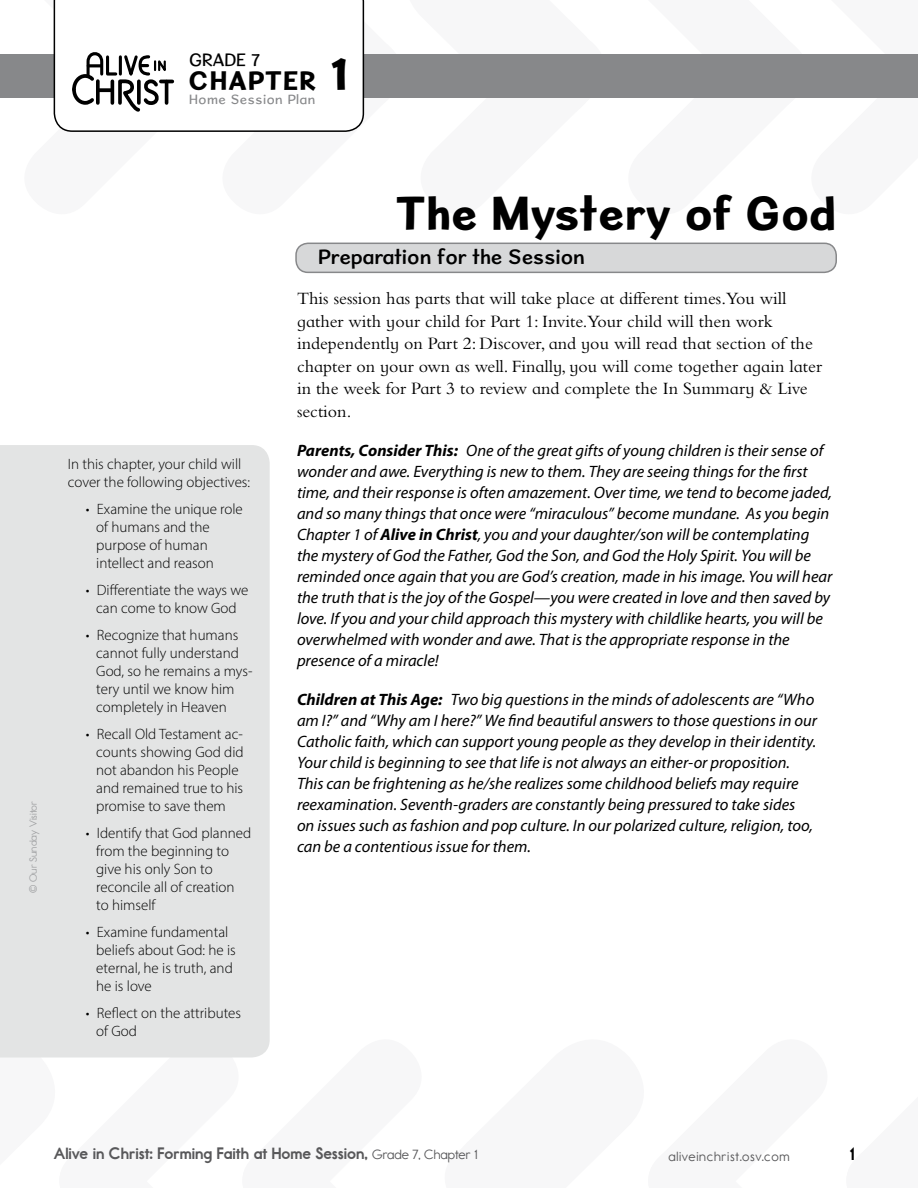
<style>
.page{position:relative;width:918px;height:1188px;background:#fff}
.page>*{position:absolute;margin:0;border:0;box-sizing:border-box;transform-origin:0 0}
.t1{font:48px "Sweater School Xb";color:#000}
.t2{font:27px "Sweater School Xb";letter-spacing:.03em;color:#000}
.t3{font:21px "Sweater School Sb";color:#000}
.t4{font:18px/22.5px "Bembo Infant MT Std";color:#000}
.t5{font:18px "Sweater School Rg";color:#000}
.t6{font:18px "Report School Hv";color:#000}
.t7{font:italic 16.5px/21px "Myriad Pro";color:#000}
.t8{font:16.5px "Report School Hv";color:#58585a}
.t9{font:300 15px/18px "Myriad Pro";color:#000}
.t10{font:13.5px "Report School Rg";letter-spacing:.05em;color:#58585a}
.t11{font:13.5px "Sweater School Rg";letter-spacing:.04em;color:#87888a}
.t12{font:10.5px "Report School Rg";color:#a1a2a4}
.s1{font-size:48px}
.s2{font-weight:700}
.s3{font-family:"Report School Rg";font-size:13.5px}
</style>
<div class="page">
<div style="left:0;top:54px;width:918px;height:44px;background:#87888a"></div>
<svg style="left:53px;top:0;width:312px;height:132px"></svg>
<div style="left:0;top:445px;width:270px;height:613px;background:#e3e4e4"></div>
<div style="left:296px;top:243px;width:540px;height:29px;background:#d7d8d9;border-radius:12px"></div>
<div style="left:296px;top:243px;width:541px;height:30px;border:2px solid #87888a;border-radius:12px"></div>
<p class="t5" style="left:189px;top:49px;width:72px">GRADE 7</p>
<h2 class="t2" style="left:189px;top:63px;width:161px">CHAPTER <span class="s1">1</span></h2>
<p class="t11" style="left:189px;top:92px;width:128px">Home Session Plan</p>
<p class="t12" style="left:27px;top:893px;width:93px;rotate:-90deg">© Our Sunday Visitor</p>
<p class="t9" style="left:68px;top:455px;width:184px">In this chapter, your child will cover the following objectives:</p>
<p class="t9" style="left:96px;top:500px;width:148px;text-indent:-10px">• Examine the unique role of humans and the purpose of human intellect and reason</p>
<p class="t9" style="left:86px;top:581px;width:164px;text-align:center">• Differentiate the ways we can come to know God</p>
<p class="t9" style="left:96px;top:626px;width:158px;text-indent:-10px">• Recognize that humans cannot fully understand<br>God, so he remains a mys&shy;tery until we know him completely in Heaven</p>
<p class="t9" style="left:96px;top:725px;width:149px;text-indent:-10px">• Recall Old Testament ac&shy;counts showing God did not abandon his People and remained true to his promise to save them</p>
<p class="t9" style="left:96px;top:824px;width:156px;text-indent:-10px">• Identify that God planned from the beginning to give his only Son to reconcile all of creation<br>to himself</p>
<p class="t9" style="left:96px;top:923px;width:141px;text-indent:-10px">• Examine fundamental beliefs about God: he is eternal, he is truth, and he is love</p>
<p class="t9" style="left:96px;top:1004px;width:146px;text-indent:-10px">• Reflect on the attributes of God</p>
<h1 class="t1" style="left:396px;top:183px;width:443px">The Mystery of God</h1>
<p class="t3" style="left:318px;top:244px;width:269px">Preparation for the Session</p>
<p class="t4" style="left:297px;top:287px;width:527px">This session has parts that will take place at different times.You will gather with your child for Part 1: Invite.Your child will then work independently on Part 2: Discover, and you will read that section of the chapter on your own as well. Finally, you will come together again later in the week for Part 3 to review and complete the In Summary &amp; Live section.</p>
<p class="t7" style="left:297px;top:440px;width:537px"><span class="s2">Parents, Consider This:</span> One of the great gifts of young children is their sense of wonder and awe. Everything is new to them. They are seeing things for the first time, and their response is often amazement. Over time, we tend to become jaded, and so many things that once were “miraculous” become mundane. As you begin Chapter 1 of <span class="s2">Alive in Christ</span>, you and your daughter/son will be contemplating the mystery of God the Father, God the Son, and God the Holy Spirit. You will be reminded once again that you are God’s creation, made in his image. You will hear the truth that is the joy of the Gospel—you were created in love and then saved by love. If you and your child approach this mystery with childlike hearts, you will be overwhelmed with wonder and awe. That is the appropriate response in the presence of a miracle!</p>
<p class="t7" style="left:297px;top:689px;width:522px"><span class="s2">Children at This Age:</span> Two big questions in the minds of adolescents are “Who am I?” and “Why am I here?” We find beautiful answers to those questions in our Catholic faith, which can support young people as they develop in their identity.<br>Your child is beginning to see that life is not always an either-or proposition.<br>This can be frightening as he/she realizes some childhood beliefs may require reexamination. Seventh-graders are constantly being pressured to take sides<br>on issues such as fashion and pop culture. In our polarized culture, religion, too, can be a contentious issue for them.</p>
<p class="t8" style="left:54px;top:1143px;width:425px">Alive in Christ: Forming Faith at Home Session, <span class="s3">Grade 7, Chapter 1</span></p>
<p class="t10" style="left:669px;top:1149px;width:123px">aliveinchrist.osv.com</p>
<p class="t6" style="left:850px;top:1143px;width:6px">1</p>
</div>
